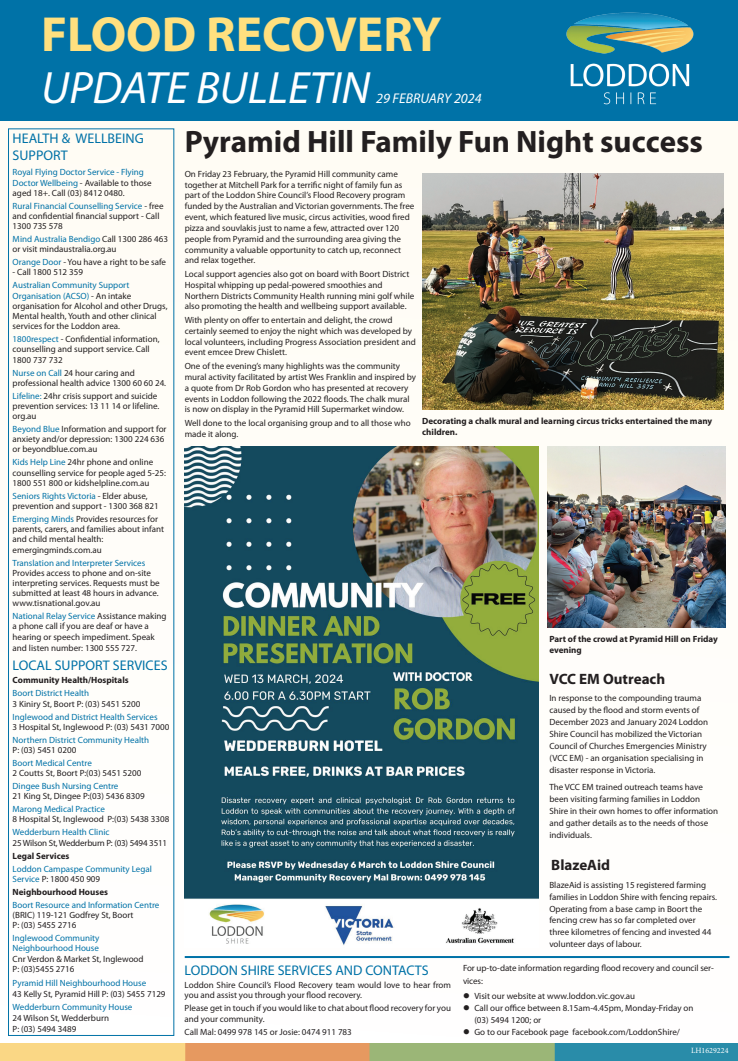
<style>
.page{position:relative;width:738px;height:1061px;background:#fff}
.page>*{position:absolute;margin:0;border:0;box-sizing:border-box;transform-origin:0 0}
.t1{font:700 49.5px "Myriad Pro";color:#ffe07f}
.t2{font:italic 45.5px "Myriad Pro";color:#fff}
.t3{font:700 31px "Myriad Pro";color:#231f20}
.t4{font:700 15px "Myriad Pro";color:#231f20}
.t5{font:italic 14.1px "Myriad Pro";color:#fff}
.t6{font:14px/17px "Myriad Pro";color:#0072a7}
.t7{font:9px/10.2px "Myriad Pro";color:#231f20}
.t8{font:9px/10.2px "Myriad Pro";color:#0072a7}
.t9{font:700 9px/10.8px "Myriad Pro";color:#231f20}
.t10{font:9px "Myriad Pro";letter-spacing:-.02em;color:#231f20}
.t11{font:8px "Minion Pro";color:#fff}
.s1{color:#231f20}
.s2{color:#0072a7}
</style>
<div class="page">
<div style="left:0;top:0;width:737px;height:1043px;background:#fffdf9"></div>
<div style="left:0;top:0;width:737px;height:120px;background:#0072a7"></div>
<img style="left:566px;top:12px;width:128px;height:93px">
<img style="left:0;top:1043px;width:737px;height:17px">
<div style="left:8px;top:129px;width:166px;height:906px;border:1px solid #0072a7"></div>
<hr style="left:185px;top:955px;width:544px;height:2px;background:#0072a7">
<img style="left:185px;top:447px;width:353px;height:498px">
<img style="left:422px;top:173px;width:301px;height:237px">
<img style="left:547px;top:447px;width:178px;height:180px">
<h1 class="t1" style="left:41px;top:2px;width:402px">FLOOD RECOVERY</h1>
<h2 class="t2" style="left:41px;top:60px;width:330px">UPDATE BULLETIN</h2>
<h3 class="t5" style="left:376px;top:90px;width:107px">29 FEBRUARY 2024</h3>
<h3 class="t6" style="left:13px;top:129px;width:132px">HEALTH &amp; WELLBEING<br>SUPPORT</h3>
<p class="t8" style="left:13px;top:167px;width:140px">Royal Flying Doctor Service - Flying<br>Doctor Wellbeing <span class="s1">- Available to those aged 18+. Call (03) 8412 0480.</span></p>
<p class="t7" style="left:13px;top:200px;width:152px"><span class="s2">Rural Financial Counselling Service</span> - free and confidential financial support - Call<br>1300 735 578</p>
<p class="t7" style="left:13px;top:234px;width:157px"><span class="s2">Mind Australia Bendigo</span> Call 1300 286 463 or visit mindaustralia.org.au</p>
<p class="t7" style="left:13px;top:257px;width:155px"><span class="s2">Orange Door</span> - You have a right to be safe</p>
<p class="t7" style="left:13px;top:267px;width:72px">- Call 1800 512 359</p>
<p class="t7" style="left:13px;top:280px;width:156px"><span class="s2">Australian Community Support Organisation (ACSO)</span> - An intake organisation for Alcohol and other Drugs, Mental health, Youth and other clinical services for the Loddon area.</p>
<p class="t7" style="left:13px;top:334px;width:148px"><span class="s2">1800respect</span> - Confidential information, counselling and support service. Call<br>1800 737 732</p>
<p class="t7" style="left:13px;top:367px;width:155px"><span class="s2">Nurse on Call</span> 24 hour caring and professional health advice 1300 60 60 24.</p>
<p class="t7" style="left:13px;top:390px;width:148px"><span class="s2">Lifeline:</span> 24hr crisis support and suicide prevention services: 13 11 14 or lifeline. org.au</p>
<p class="t7" style="left:13px;top:423px;width:155px"><span class="s2">Beyond Blue</span> Information and support for anxiety and/or depression: 1300 224 636 or beyondblue.com.au</p>
<p class="t7" style="left:13px;top:457px;width:155px"><span class="s2">Kids Help Line</span> 24hr phone and online counselling service for people aged 5-25:<br>1800 551 800 or kidshelpline.com.au</p>
<p class="t7" style="left:13px;top:490px;width:147px"><span class="s2">Seniors Rights Victoria</span> - Elder abuse, prevention and support - 1300 368 821</p>
<p class="t7" style="left:13px;top:513px;width:153px"><span class="s2">Emerging Minds</span> Provides resources for parents, carers, and families about infant and child mental health: emergingminds.com.au</p>
<p class="t8" style="left:13px;top:557px;width:134px">Translation and Interpreter Services</p>
<p class="t7" style="left:13px;top:567px;width:148px">Provides access to phone and on-site interpreting services. Requests must be submitted at least 48 hours in advance. www.tisnational.gov.au</p>
<p class="t7" style="left:13px;top:610px;width:155px"><span class="s2">National Relay Service</span> Assistance making a phone call if you are deaf or have a hearing or speech impediment. Speak and listen number: 1300 555 727.</p>
<h3 class="t6" style="left:13px;top:656px;width:156px">LOCAL SUPPORT SERVICES</h3>
<p class="t9" style="left:13px;top:674px;width:117px">Community Health/Hospitals</p>
<p class="t8" style="left:13px;top:688px;width:78px">Boort District Health</p>
<p class="t7" style="left:13px;top:698px;width:129px">3 Kiniry St, Boort P: (03) 5451 5200</p>
<p class="t8" style="left:13px;top:711px;width:146px">Inglewood and District Health Services</p>
<p class="t7" style="left:13px;top:721px;width:158px">3 Hospital St, Inglewood P: (03) 5431 7000</p>
<p class="t8" style="left:13px;top:734px;width:138px">Northern District Community Health</p>
<p class="t7" style="left:13px;top:744px;width:65px">P: (03) 5451 0200</p>
<p class="t8" style="left:13px;top:757px;width:81px">Boort Medical Centre</p>
<p class="t7" style="left:13px;top:767px;width:130px">2 Coutts St, Boort P:(03) 5451 5200</p>
<p class="t8" style="left:13px;top:780px;width:107px">Dingee Bush Nursing Centre</p>
<p class="t7" style="left:13px;top:790px;width:133px">21 King St, Dingee P:(03) 5436 8309</p>
<p class="t8" style="left:13px;top:803px;width:94px">Marong Medical Practice</p>
<p class="t7" style="left:13px;top:814px;width:158px">8 Hospital St, Inglewood P:(03) 5438 3308</p>
<p class="t8" style="left:13px;top:827px;width:98px">Wedderburn Health Clinic</p>
<p class="t10" style="left:13px;top:836px;width:156px">25 Wilson St, Wedderburn P: (03) 5494 3511</p>
<p class="t9" style="left:13px;top:849px;width:58px">Legal Services</p>
<p class="t8" style="left:13px;top:863px;width:141px">Loddon Campaspe Community Legal<br>Service <span class="s1">P: 1800 450 909</span></p>
<p class="t9" style="left:13px;top:885px;width:97px">Neighbourhood Houses</p>
<p class="t8" style="left:13px;top:899px;width:148px">Boort Resource and Information Centre</p>
<p class="t7" style="left:13px;top:909px;width:122px">(BRIC) 119-121 Godfrey St, Boort<br>P: (03) 5455 2716</p>
<p class="t8" style="left:13px;top:932px;width:88px">Inglewood Community<br>Neighbourhood House</p>
<p class="t7" style="left:13px;top:953px;width:132px">Cnr Verdon &amp; Market St, Inglewood<br>P: (03)5455 2716</p>
<p class="t8" style="left:13px;top:977px;width:135px">Pyramid Hill Neighbourhood House</p>
<p class="t7" style="left:13px;top:987px;width:154px">43 Kelly St, Pyramid Hill P: (03) 5455 7129</p>
<p class="t8" style="left:13px;top:1001px;width:121px">Wedderburn Community House</p>
<p class="t7" style="left:13px;top:1012px;width:98px;line-height:11px">24 Wilson St, Wedderburn<br>P: (03) 5494 3489</p>
<h3 class="t3" style="left:185px;top:121px;width:519px">Pyramid Hill Family Fun Night success</h3>
<p class="t7" style="left:185px;top:168px;width:231px;line-height:10.8px">On Friday 23 February, the Pyramid Hill community came together at Mitchell Park for a terrific night of family fun as part of the Loddon Shire Council’s Flood Recovery program funded by the Australian and Victorian governments. The free event, which featured live music, circus activities, wood fired pizza and souvlakis just to name a few, attracted over 120 people from Pyramid and the surrounding area giving the community a valuable opportunity to catch up, reconnect and relax together.</p>
<p class="t7" style="left:185px;top:268px;width:231px;line-height:10.8px">Local support agencies also got on board with Boort District Hospital whipping up pedal-powered smoothies and Northern Districts Community Health running mini golf while also promoting the health and wellbeing support available.</p>
<p class="t7" style="left:185px;top:314px;width:232px;line-height:10.8px">With plenty on offer to entertain and delight, the crowd certainly seemed to enjoy the night which was developed by local volunteers, including Progress Association president and event emcee Drew Chislett.</p>
<p class="t7" style="left:185px;top:360px;width:232px;line-height:10.8px">One of the evening’s many highlights was the community mural activity facilitated by artist Wes Franklin and inspired by a quote from Dr Rob Gordon who has presented at recovery events in Loddon following the 2022 floods. The chalk mural is now on display in the Pyramid Hill Supermarket window.</p>
<p class="t7" style="left:185px;top:417px;width:227px;line-height:10.8px">Well done to the local organising group and to all those who made it along.</p>
<p class="t9" style="left:422px;top:415px;width:291px">Decorating a chalk mural and learning circus tricks entertained the many children.</p>
<p class="t9" style="left:549px;top:632px;width:170px">Part of the crowd at Pyramid Hill on Friday evening</p>
<h3 class="t6" style="left:184px;top:961px;width:245px">LODDON SHIRE SERVICES AND CONTACTS</h3>
<p class="t7" style="left:184px;top:979px;width:268px">Loddon Shire Council’s Flood Recovery team would love to hear from you and assist you through your flood recovery.</p>
<p class="t7" style="left:184px;top:1002px;width:268px">Please get in touch if you would like to chat about flood recovery for you and your community.</p>
<p class="t7" style="left:184px;top:1026px;width:169px">Call Mal: 0499 978 145 or Josie: 0474 911 783</p>
<h3 class="t4" style="left:549px;top:668px;width:117px">VCC EM Outreach</h3>
<p class="t7" style="left:549px;top:692px;width:160px;line-height:11.9px">In response to the compounding trauma caused by the flood and storm events of December 2023 and January 2024 Loddon Shire Council has mobilized the Victorian Council of Churches Emergencies Ministry (VCC EM) - an organisation specialising in disaster response in Victoria.</p>
<p class="t7" style="left:549px;top:781px;width:170px;line-height:11.9px">The VCC EM trained outreach teams have been visiting farming families in Loddon Shire in their own homes to offer information and gather details as to the needs of those individuals.</p>
<h3 class="t4" style="left:551px;top:855px;width:60px">BlazeAid</h3>
<p class="t7" style="left:549px;top:878px;width:169px;line-height:11.9px">BlazeAid is assisting 15 registered farming families in Loddon Shire with fencing repairs.<br>Operating from a base camp in Boort the fencing crew has so far completed over three kilometres of fencing and invested 44 volunteer days of labour.</p>
<p class="t7" style="left:462px;top:961px;width:252px;line-height:12.3px">For up-to-date information regarding flood recovery and council ser&shy;vices:</p>
<p class="t7" style="left:474px;top:989px;width:220px;line-height:12.3px">Visit our website at www.loddon.vic.gov.au<br>Call our office between 8.15am-4.45pm, Monday-Friday on (03) 5494 1200; or<br>Go to our Facebook page facebook.com/LoddonShire/</p>
<p class="t11" style="left:690px;top:1044px;width:39px">LH1629224</p>
</div>
